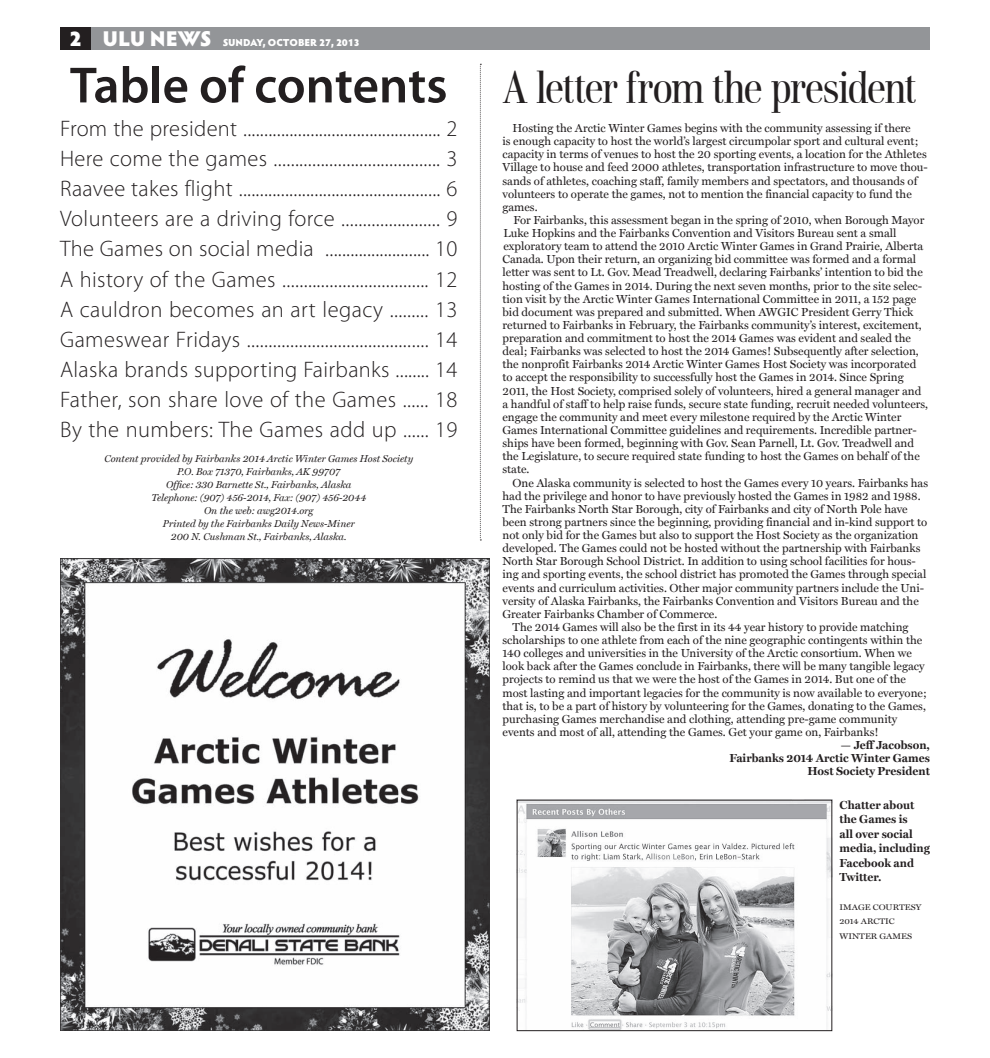
<style>
.page{position:relative;width:990px;height:1058px;background:#fff}
.page>*{position:absolute;margin:0;border:0;box-sizing:border-box;transform-origin:0 0}
.t1{font:600 51.25px "Myriad Pro";color:#231f20}
.t2{font:300 45px "Walburn";letter-spacing:-.015em;color:#231f20}
.t3{font:300 22.5px/30px "Myriad Pro";letter-spacing:.02em;color:#231f20;text-align:justify}
.t4{font:11.62px/13.1px "Miller Text";color:#231f20}
.t5{font:700 11.62px/14.5px "Miller Text";color:#231f20}
.t6{font:900 10.12px "Hypatia Sans Pro";color:#fff}
.t7{font:italic 10px/13.1px "Miller Text";color:#231f20;text-align:center}
.t8{font:8.12px/14.5px "Miller Text";color:#231f20;scale:1.1 1}
.s1{font-size:21.5px}
</style>
<div class="page">
<img style="left:60px;top:558px;width:429px;height:472px">
<div style="left:60px;top:27px;width:32px;height:23px;background:#231f20"></div>
<div style="left:91px;top:27px;width:839px;height:23px;background:#939598"></div>
<img style="left:517px;top:801px;width:315px;height:230px">
<svg style="left:480px;top:64px;width:1px;height:476px"></svg>
<p class="t6" style="left:69px;top:36px;width:292px"><span class="s1">2 ULU NEWS</span> SUNDAY, OCTOBER 27, 2013</p>
<h1 class="t1" style="left:70px;top:65px;width:379px">Table of contents</h1>
<p class="t3" style="left:60px;top:115px;width:399px">From the president ............................................... 2<br>Here come the games ....................................... 3<br>Raavee takes flight ................................................ 6<br>Volunteers are a driving force ....................... 9<br>The Games on social media ......................... 10<br>A history of the Games .................................. 12<br>A cauldron becomes an art legacy ......... 13<br>Gameswear Fridays .......................................... 14<br>Alaska brands supporting Fairbanks ........ 14<br>Father, son share love of the Games ...... 18<br>By the numbers: The Games add up ...... 19</p>
<p class="t7" style="left:104px;top:451px;width:310px">Content provided by Fairbanks 2014 Arctic Winter Games Host Society P.O. Box 71370, Fairbanks, AK 99707<br>Office: 330 Barnette St., Fairbanks, Alaska<br>Telephone: (907) 456-2014, Fax: (907) 456-2044<br>On the web: awg2014.org<br>Printed by the Fairbanks Daily News-Miner<br>200 N. Cushman St., Fairbanks, Alaska.</p>
<h2 class="t2" style="left:502px;top:64px;width:415px">A letter from the president</h2>
<p class="t4" style="left:503px;top:121px;width:427px;text-indent:10px">Hosting the Arctic Winter Games begins with the community assessing if there<br>is enough capacity to host the world’s largest circumpolar sport and cultural event; capacity in terms of venues to host the 20 sporting events, a location for the Athletes Village to house and feed 2000 athletes, transportation infrastructure to move thou&shy;sands of athletes, coaching staff, family members and spectators, and thousands of volunteers to operate the games, not to mention the financial capacity to fund the games.</p>
<p class="t4" style="left:503px;top:213px;width:427px;text-indent:11px">For Fairbanks, this assessment began in the spring of 2010, when Borough Mayor Luke Hopkins and the Fairbanks Convention and Visitors Bureau sent a small exploratory team to attend the 2010 Arctic Winter Games in Grand Prairie, Alberta Canada. Upon their return, an organizing bid committee was formed and a formal letter was sent to Lt. Gov. Mead Treadwell, declaring Fairbanks’ intention to bid the hosting of the Games in 2014. During the next seven months, prior to the site selec&shy;tion visit by the Arctic Winter Games International Committee in 2011, a 152 page bid document was prepared and submitted. When AWGIC President Gerry Thick returned to Fairbanks in February, the Fairbanks community’s interest, excitement, preparation and commitment to host the 2014 Games was evident and sealed the deal; Fairbanks was selected to host the 2014 Games! Subsequently after selection, the nonprofit Fairbanks 2014 Arctic Winter Games Host Society was incorporated to accept the responsibility to successfully host the Games in 2014. Since Spring 2011, the Host Society, comprised solely of volunteers, hired a general manager and a handful of staff to help raise funds, secure state funding, recruit needed volunteers, engage the community and meet every milestone required by the Arctic Winter Games International Committee guidelines and requirements. Incredible partner&shy;ships have been formed, beginning with Gov. Sean Parnell, Lt. Gov. Treadwell and the Legislature, to secure required state funding to host the Games on behalf of the state.</p>
<p class="t4" style="left:512px;top:476px;width:417px">One Alaska community is selected to host the Games every 10 years. Fairbanks has</p>
<p class="t4" style="left:503px;top:489px;width:420px">had the privilege and honor to have previously hosted the Games in 1982 and 1988.</p>
<p class="t4" style="left:503px;top:502px;width:407px">The Fairbanks North Star Borough, city of Fairbanks and city of North Pole have</p>
<p class="t4" style="left:503px;top:515px;width:426px">been strong partners since the beginning, providing financial and in-kind support to</p>
<p class="t4" style="left:503px;top:528px;width:417px">not only bid for the Games but also to support the Host Society as the organization</p>
<p class="t4" style="left:503px;top:541px;width:419px">developed. The Games could not be hosted without the partnership with Fairbanks</p>
<p class="t4" style="left:503px;top:554px;width:415px">North Star Borough School District. In addition to using school facilities for hous-</p>
<p class="t4" style="left:503px;top:568px;width:425px">ing and sporting events, the school district has promoted the Games through special</p>
<p class="t4" style="left:503px;top:581px;width:423px">events and curriculum activities. Other major community partners include the Uni-</p>
<p class="t4" style="left:503px;top:594px;width:418px">versity of Alaska Fairbanks, the Fairbanks Convention and Visitors Bureau and the</p>
<p class="t4" style="left:503px;top:607px;width:216px">Greater Fairbanks Chamber of Commerce.</p>
<p class="t4" style="left:512px;top:620px;width:397px">The 2014 Games will also be the first in its 44 year history to provide matching</p>
<p class="t4" style="left:503px;top:633px;width:421px">scholarships to one athlete from each of the nine geographic contingents within the</p>
<p class="t4" style="left:503px;top:646px;width:411px">140 colleges and universities in the University of the Arctic consortium. When we</p>
<p class="t4" style="left:503px;top:659px;width:424px">look back after the Games conclude in Fairbanks, there will be many tangible legacy</p>
<p class="t4" style="left:503px;top:673px;width:405px">projects to remind us that we were the host of the Games in 2014. But one of the</p>
<p class="t4" style="left:503px;top:686px;width:426px">most lasting and important legacies for the community is now available to everyone;</p>
<p class="t4" style="left:503px;top:699px;width:425px">that is, to be a part of history by volunteering for the Games, donating to the Games,</p>
<p class="t4" style="left:503px;top:712px;width:396px">purchasing Games merchandise and clothing, attending pre-game community</p>
<p class="t4" style="left:503px;top:725px;width:378px">events and most of all, attending the Games. Get your game on, Fairbanks!</p>
<p class="t5" style="left:729px;top:738px;width:202px;line-height:13.1px;text-align:right">— Jeff Jacobson,<br>Fairbanks 2014 Arctic Winter Games<br>Host Society President</p>
<p class="t5" style="left:840px;top:797px;width:92px">Chatter about the Games is<br>all over social media, including<br>Facebook and<br>Twitter.</p>
<p class="t8" style="left:840px;top:899px;width:76px">IMAGE COURTESY<br>2014 ARCTIC<br>WINTER GAMES</p>
</div>
